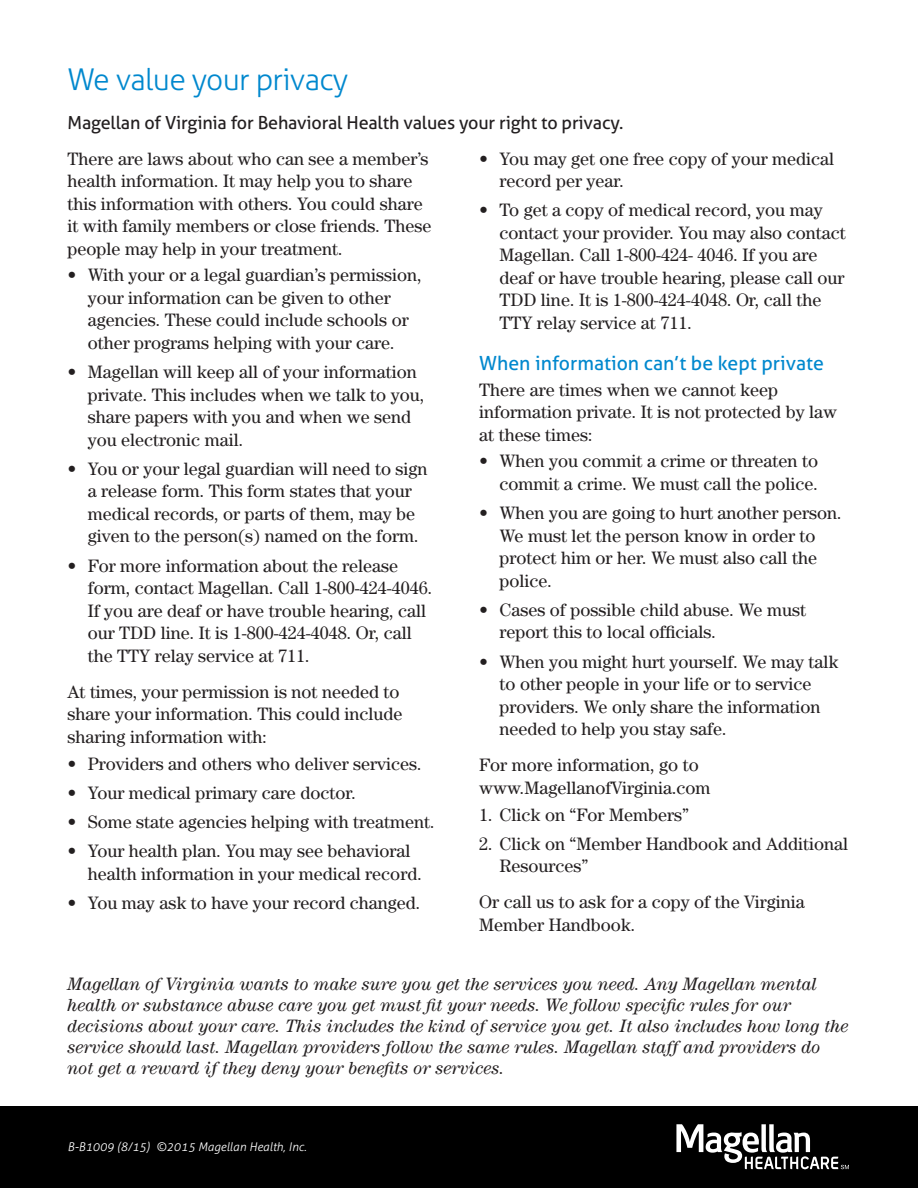
<style>
.page{position:relative;width:918px;height:1188px;background:#fff}
.page>*{position:absolute;margin:0;border:0;box-sizing:border-box;transform-origin:0 0}
.t1{font:300 30px "Aller";letter-spacing:-.025em;color:#0088ce}
.t2{font:19.5px "Aller";color:#0088ce}
.t3{font:18px/22.5px "Century";color:#231f20}
.t4{font:italic 18px/21px "Century";color:#231f20}
.t5{font:18px "Aller";letter-spacing:-.01em;color:#231f20}
.t6{font:italic 300 12px "Aller";color:#fff}
</style>
<div class="page">
<div style="left:0;top:1107px;width:918px;height:81px;background:#000"></div>
<svg style="left:676px;top:1124px;width:173px;height:45px"></svg>
<h2 class="t1" style="left:68px;top:61px;width:282px">We value your privacy</h2>
<p class="t5" style="left:68px;top:111px;width:558px">Magellan of Virginia for Behavioral Health values your right to privacy.</p>
<p class="t3" style="left:68px;top:147px;width:366px">There are laws about who can see a member’s health information. It may help you to share this information with others. You could share it with family members or close friends. These people may help in your treatment.</p>
<p class="t3" style="left:68px;top:264px;width:356px;text-align:center">• With your or a legal guardian’s permission, your information can be given to other agencies. These could include schools or other programs helping with your care.</p>
<p class="t3" style="left:88px;top:360px;width:338px;text-indent:-20px">• Magellan will keep all of your information private. This includes when we talk to you, share papers with you and when we send you electronic mail.</p>
<p class="t3" style="left:88px;top:457px;width:341px;text-indent:-20px">• You or your legal guardian will need to sign a release form. This form states that your medical records, or parts of them, may be given to the person(s) named on the form.</p>
<p class="t3" style="left:88px;top:554px;width:346px;text-indent:-20px">• For more information about the release form, contact Magellan. Call 1-800-424-4046.<br>If you are deaf or have trouble hearing, call our TDD line. It is 1-800-424-4048. Or, call the TTY relay service at 711.</p>
<p class="t3" style="left:68px;top:680px;width:337px">At times, your permission is not needed to share your information. This could include sharing information with:</p>
<p class="t3" style="left:68px;top:752px;width:356px">• Providers and others who deliver services.</p>
<p class="t3" style="left:68px;top:781px;width:290px">• Your medical primary care doctor.</p>
<p class="t3" style="left:68px;top:810px;width:369px">• Some state agencies helping with treatment.</p>
<p class="t3" style="left:88px;top:840px;width:336px;text-indent:-20px">• Your health plan. You may see behavioral health information in your medical record.</p>
<p class="t3" style="left:68px;top:891px;width:354px">• You may ask to have your record changed.</p>
<p class="t3" style="left:500px;top:147px;width:336px;text-indent:-20px">• You may get one free copy of your medical record per year.</p>
<p class="t3" style="left:500px;top:199px;width:348px;text-indent:-20px">• To get a copy of medical record, you may contact your provider. You may also contact Magellan. Call 1-800-424- 4046. If you are deaf or have trouble hearing, please call our TDD line. It is 1-800-424-4048. Or, call the TTY relay service at 711.</p>
<p class="t2" style="left:479px;top:351px;width:346px">When information can’t be kept private</p>
<p class="t3" style="left:479px;top:378px;width:360px">There are times when we cannot keep information private. It is not protected by law at these times:</p>
<p class="t3" style="left:479px;top:450px;width:340px;text-align:right">• When you commit a crime or threaten to commit a crime. We must call the police.</p>
<p class="t3" style="left:500px;top:501px;width:344px;text-indent:-20px">• When you are going to hurt another person.<br>We must let the person know in order to protect him or her. We must also call the police.</p>
<p class="t3" style="left:479px;top:598px;width:328px">• Cases of possible child abuse. We must</p>
<p class="t3" style="left:500px;top:621px;width:218px">report this to local officials.</p>
<p class="t3" style="left:500px;top:650px;width:341px;text-indent:-20px">• When you might hurt yourself. We may talk to other people in your life or to service providers. We only share the information needed to help you stay safe.</p>
<p class="t3" style="left:479px;top:753px;width:233px">For more information, go to www.MagellanofVirginia.com</p>
<p class="t3" style="left:479px;top:803px;width:211px">1. Click on “For Members”</p>
<p class="t3" style="left:500px;top:832px;width:350px;text-indent:-20px">2. Click on “Member Handbook and Additional<br>Resources”</p>
<p class="t3" style="left:479px;top:891px;width:327px">Or call us to ask for a copy of the Virginia<br>Member Handbook.</p>
<p class="t4" style="left:68px;top:973px;width:751px">Magellan of Virginia wants to make sure you get the services you need. Any Magellan mental</p>
<p class="t4" style="left:68px;top:994px;width:725px">health or substance abuse care you get must fit your needs. We follow specific rules for our</p>
<p class="t4" style="left:68px;top:1015px;width:782px">decisions about your care. This includes the kind of service you get. It also includes how long the service should last. Magellan providers follow the same rules. Magellan staff and providers do</p>
<p class="t4" style="left:68px;top:1057px;width:438px">not get a reward if they deny your benefits or services.</p>
<p class="t6" style="left:68px;top:1140px;width:240px">B-B1009 (8/15) ©2015 Magellan Health, Inc.</p>
</div>
